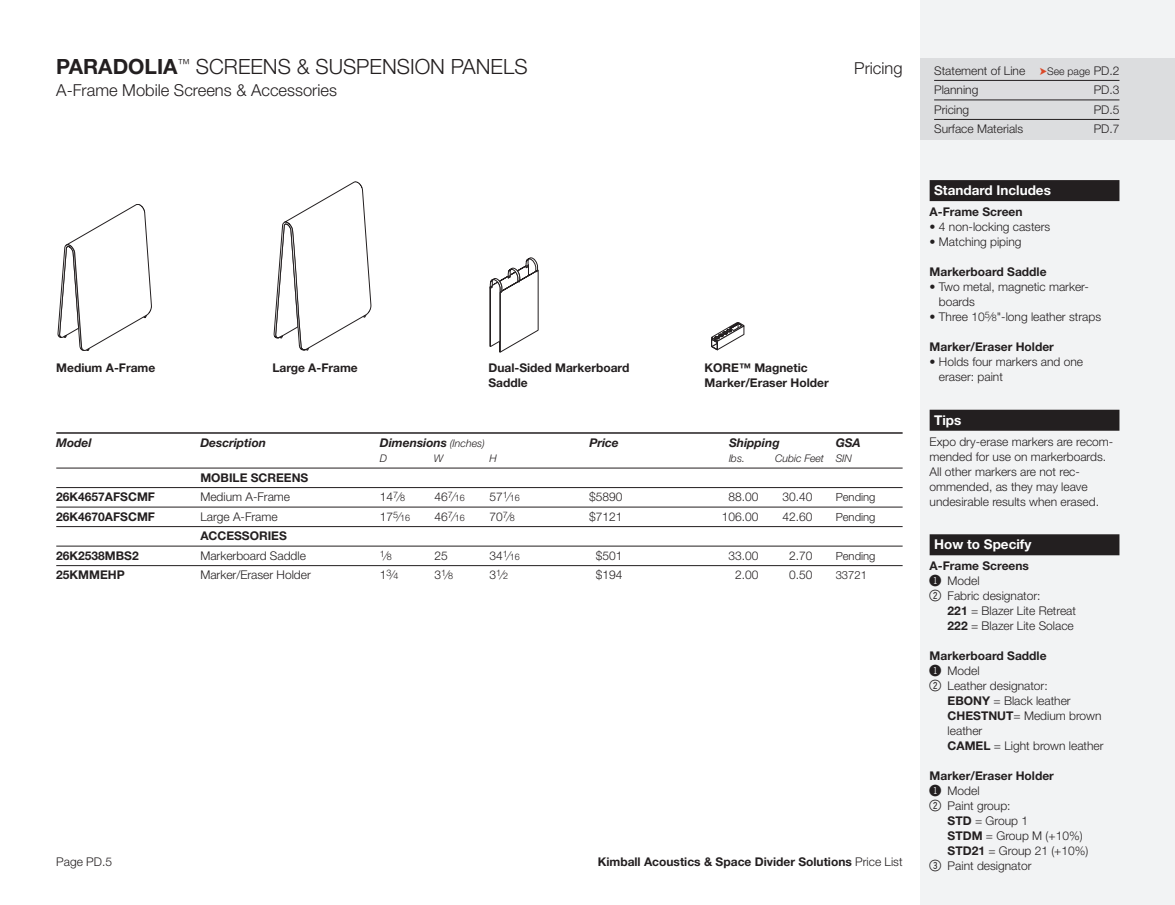
<style>
.page{position:relative;width:1175px;height:905px;background:#fff}
.page>*{position:absolute;margin:0;border:0;box-sizing:border-box;transform-origin:0 0}
.t1{font:300 21px "Helvetica Neue";color:#231f20}
.t2{font:300 16.5px "Helvetica Neue";color:#231f20}
.t3{font:700 13.5px "Helvetica Neue";color:#fff}
.t4{font:300 12px/15px "Helvetica Neue";color:#231f20}
.t5{font:700 12px/15px "Helvetica Neue";color:#231f20}
.t6{font:italic 700 12px "Helvetica Neue";color:#231f20}
.t7{font:300 11.25px "Helvetica Neue";color:#231f20}
.t8{font:italic 300 10.5px "Helvetica Neue";color:#231f20}
.t9{font:300 9px "Helvetica Neue";color:#231f20}
.s1{font-weight:700}
.s2{font-weight:300;font-size:10.5px}
.s3{font-size:9px}
.s4{font-size:12px}
.s5{font-weight:300}
.s6{color:#da4928}
.s7{font-size:10.5px}
.s8{font-family:"Double Digits Round";font-weight:400;font-size:15px}
</style>
<div class="page">
<div style="left:920px;top:0;width:254px;height:904px;background:#f2f3f4"></div>
<div style="left:929px;top:180px;width:190px;height:21px;background:#231f20"></div>
<div style="left:929px;top:410px;width:190px;height:20px;background:#231f20"></div>
<div style="left:929px;top:534px;width:190px;height:21px;background:#231f20"></div>
<hr style="left:56px;top:432px;width:846px;height:2px;background:#231f20">
<hr style="left:56px;top:468px;width:846px;height:1px;background:#231f20">
<hr style="left:56px;top:487px;width:846px;height:1px;background:#231f20">
<hr style="left:56px;top:507px;width:846px;height:1px;background:#231f20">
<hr style="left:56px;top:526px;width:846px;height:1px;background:#231f20">
<hr style="left:56px;top:546px;width:846px;height:1px;background:#231f20">
<hr style="left:56px;top:565px;width:846px;height:1px;background:#231f20">
<div style="left:920px;top:58px;width:254px;height:82px;background:#dcdddf"></div>
<hr style="left:934px;top:80px;width:185px;height:1px;background:#231f20">
<hr style="left:934px;top:100px;width:185px;height:1px;background:#231f20">
<hr style="left:934px;top:119px;width:185px;height:1px;background:#231f20">
<svg style="left:58px;top:204px;width:94px;height:147px"></svg>
<svg style="left:274px;top:182px;width:97px;height:168px"></svg>
<svg style="left:490px;top:257px;width:48px;height:95px"></svg>
<svg style="left:711px;top:322px;width:33px;height:28px"></svg>
<p class="t1" style="left:56px;top:58px;width:473px"><span class="s1">PARADOLIA</span><sup>™</sup> SCREENS &amp; SUSPENSION PANELS</p>
<p class="t2" style="left:854px;top:62px;width:50px">Pricing</p>
<p class="t2" style="left:56px;top:84px;width:282px">A-Frame Mobile Screens &amp; Accessories</p>
<p class="t5" style="left:56px;top:361px;width:101px">Medium A-Frame</p>
<p class="t5" style="left:272px;top:361px;width:87px">Large A-Frame</p>
<p class="t5" style="left:488px;top:361px;width:142px">Dual-Sided Markerboard<br>Saddle</p>
<p class="t5" style="left:704px;top:361px;width:126px">KORE™ Magnetic<br>Marker/Eraser Holder</p>
<p class="t6" style="left:56px;top:438px;width:37px">Model</p>
<p class="t6" style="left:200px;top:438px;width:67px">Description</p>
<p class="t6" style="left:380px;top:438px;width:107px">Dimensions <span class="s2">(Inches)</span></p>
<p class="t6" style="left:589px;top:438px;width:31px">Price</p>
<p class="t6" style="left:729px;top:438px;width:52px">Shipping</p>
<p class="t6" style="left:835px;top:438px;width:27px">GSA</p>
<p class="t8" style="left:380px;top:455px;width:9px">D</p>
<p class="t8" style="left:434px;top:455px;width:11px">W</p>
<p class="t8" style="left:489px;top:455px;width:9px">H</p>
<p class="t8" style="left:729px;top:455px;width:17px">lbs.</p>
<p class="t8" style="left:775px;top:455px;width:78px">Cubic Feet SIN</p>
<p class="t5" style="left:200px;top:471px;width:110px">MOBILE SCREENS</p>
<p class="t5" style="left:56px;top:490px;width:100px">26K4657AFSCMF</p>
<p class="t4" style="left:200px;top:490px;width:91px">Medium A-Frame</p>
<p class="t4" style="left:380px;top:490px;width:27px">14<sup>7</sup>⁄<span class="s3">8</span></p>
<p class="t4" style="left:434px;top:490px;width:32px">46<sup>7</sup>⁄<span class="s3">16</span></p>
<p class="t4" style="left:489px;top:490px;width:32px">57<sup>1</sup>⁄<span class="s3">16</span></p>
<p class="t4" style="left:589px;top:490px;width:35px">$ 5890</p>
<p class="t4" style="left:728px;top:490px;width:32px">88.00</p>
<p class="t4" style="left:782px;top:490px;width:32px">30.40</p>
<p class="t7" style="left:835px;top:493px;width:41px">Pending</p>
<p class="t5" style="left:56px;top:510px;width:100px">26K4670AFSCMF</p>
<p class="t4" style="left:200px;top:510px;width:79px">Large A-Frame</p>
<p class="t4" style="left:380px;top:510px;width:32px">17<sup>5</sup>⁄<span class="s3">16</span></p>
<p class="t4" style="left:434px;top:510px;width:32px">46<sup>7</sup>⁄<span class="s3">16</span></p>
<p class="t4" style="left:489px;top:510px;width:27px">70<sup>7</sup>⁄<span class="s3">8</span></p>
<p class="t4" style="left:589px;top:510px;width:35px">$ 7121</p>
<p class="t4" style="left:722px;top:510px;width:38px">106.00</p>
<p class="t4" style="left:782px;top:510px;width:32px">42.60</p>
<p class="t7" style="left:835px;top:512px;width:41px">Pending</p>
<p class="t5" style="left:200px;top:529px;width:88px">ACCESSORIES</p>
<p class="t5" style="left:56px;top:549px;width:84px">26K2538MBS2</p>
<p class="t4" style="left:200px;top:549px;width:107px">Markerboard Saddle</p>
<p class="t9" style="left:380px;top:552px;width:14px">1<span class="s4">⁄</span>8</p>
<p class="t4" style="left:434px;top:549px;width:15px">25</p>
<p class="t4" style="left:489px;top:549px;width:32px">34<sup>1</sup>⁄<span class="s3">16</span></p>
<p class="t4" style="left:595px;top:549px;width:28px">$ 501</p>
<p class="t4" style="left:728px;top:549px;width:32px">33.00</p>
<p class="t4" style="left:789px;top:549px;width:25px">2.70</p>
<p class="t7" style="left:835px;top:551px;width:41px">Pending</p>
<p class="t5" style="left:56px;top:568px;width:70px">25KMMEHP</p>
<p class="t4" style="left:200px;top:568px;width:112px">Marker/Eraser Holder</p>
<p class="t4" style="left:380px;top:568px;width:20px">1<sup>3</sup>⁄<span class="s3">4</span></p>
<p class="t4" style="left:434px;top:568px;width:20px">3<sup>1</sup>⁄<span class="s3">8</span></p>
<p class="t4" style="left:489px;top:568px;width:20px">3<sup>1</sup>⁄<span class="s3">2</span></p>
<p class="t4" style="left:595px;top:568px;width:28px">$ 194</p>
<p class="t4" style="left:735px;top:568px;width:25px">2.00</p>
<p class="t4" style="left:789px;top:568px;width:25px">0.50</p>
<p class="t7" style="left:835px;top:571px;width:33px">33721</p>
<p class="t4" style="left:56px;top:855px;width:57px">Page PD.5</p>
<p class="t5" style="left:597px;top:855px;width:306px">Kimball Acoustics &amp; Space Divider Solutions <span class="s5">Price List</span></p>
<p class="t4" style="left:934px;top:64px;width:187px">Statement of Line <span class="s6">➤</span><span class="s7">See page</span> PD.2</p>
<p class="t4" style="left:934px;top:83px;width:46px">Planning</p>
<p class="t4" style="left:1093px;top:83px;width:27px">PD.3</p>
<p class="t4" style="left:934px;top:103px;width:37px">Pricing</p>
<p class="t4" style="left:1093px;top:103px;width:27px">PD.5</p>
<p class="t4" style="left:934px;top:122px;width:91px">Surface Materials</p>
<p class="t4" style="left:1093px;top:122px;width:27px">PD.7</p>
<p class="t3" style="left:934px;top:185px;width:118px">Standard Includes</p>
<p class="t5" style="left:929px;top:205px;width:94px">A-Frame Screen</p>
<p class="t4" style="left:929px;top:220px;width:122px">• 4 non-locking casters</p>
<p class="t4" style="left:929px;top:235px;width:93px">• Matching piping</p>
<p class="t5" style="left:929px;top:265px;width:118px">Markerboard Saddle</p>
<p class="t4" style="left:938px;top:280px;width:151px;text-indent:-9px">• Two metal, magnetic marker&shy;boards</p>
<p class="t4" style="left:929px;top:310px;width:173px">• Three 10<sup>5</sup>⁄<span class="s3">8</span>"-long leather straps</p>
<p class="t5" style="left:929px;top:340px;width:126px">Marker/Eraser Holder</p>
<p class="t4" style="left:938px;top:355px;width:146px;text-indent:-9px">• Holds four markers and one eraser: paint</p>
<p class="t3" style="left:934px;top:415px;width:29px">Tips</p>
<p class="t4" style="left:929px;top:435px;width:185px">Expo dry-erase markers are recom&shy;mended for use on markerboards.<br>All other markers are not rec&shy;ommended, as they may leave undesirable results when erased.</p>
<p class="t3" style="left:934px;top:539px;width:99px">How to Specify</p>
<p class="t5" style="left:929px;top:559px;width:101px">A-Frame Screens</p>
<p class="t4" style="left:929px;top:574px;width:52px"><span class="s8">!</span> Model</p>
<p class="t4" style="left:929px;top:589px;width:112px"><span class="s8">2</span> Fabric designator:</p>
<p class="t4" style="left:947px;top:604px;width:130px"><span class="s1">221</span> = Blazer Lite Retreat</p>
<p class="t4" style="left:947px;top:619px;width:128px"><span class="s1">222</span> = Blazer Lite Solace</p>
<p class="t5" style="left:929px;top:649px;width:118px">Markerboard Saddle</p>
<p class="t4" style="left:929px;top:664px;width:52px"><span class="s8">!</span> Model</p>
<p class="t4" style="left:929px;top:679px;width:120px"><span class="s8">2</span> Leather designator:</p>
<p class="t4" style="left:947px;top:694px;width:125px"><span class="s1">EBONY</span> = Black leather</p>
<p class="t4" style="left:947px;top:709px;width:155px"><span class="s1">CHESTNUT</span>= Medium brown leather</p>
<p class="t4" style="left:947px;top:739px;width:157px"><span class="s1">CAMEL</span> = Light brown leather</p>
<p class="t5" style="left:929px;top:769px;width:126px">Marker/Eraser Holder</p>
<p class="t4" style="left:929px;top:784px;width:52px"><span class="s8">!</span> Model</p>
<p class="t4" style="left:929px;top:799px;width:82px"><span class="s8">2</span> Paint group:</p>
<p class="t4" style="left:947px;top:814px;width:82px"><span class="s1">STD</span> = Group 1</p>
<p class="t4" style="left:947px;top:829px;width:136px"><span class="s1">STDM</span> = Group M (+10%)</p>
<p class="t4" style="left:947px;top:844px;width:142px"><span class="s1">STD21</span> = Group 21 (+10%)</p>
<p class="t4" style="left:929px;top:859px;width:103px"><span class="s8">3</span> Paint designator</p>
</div>
